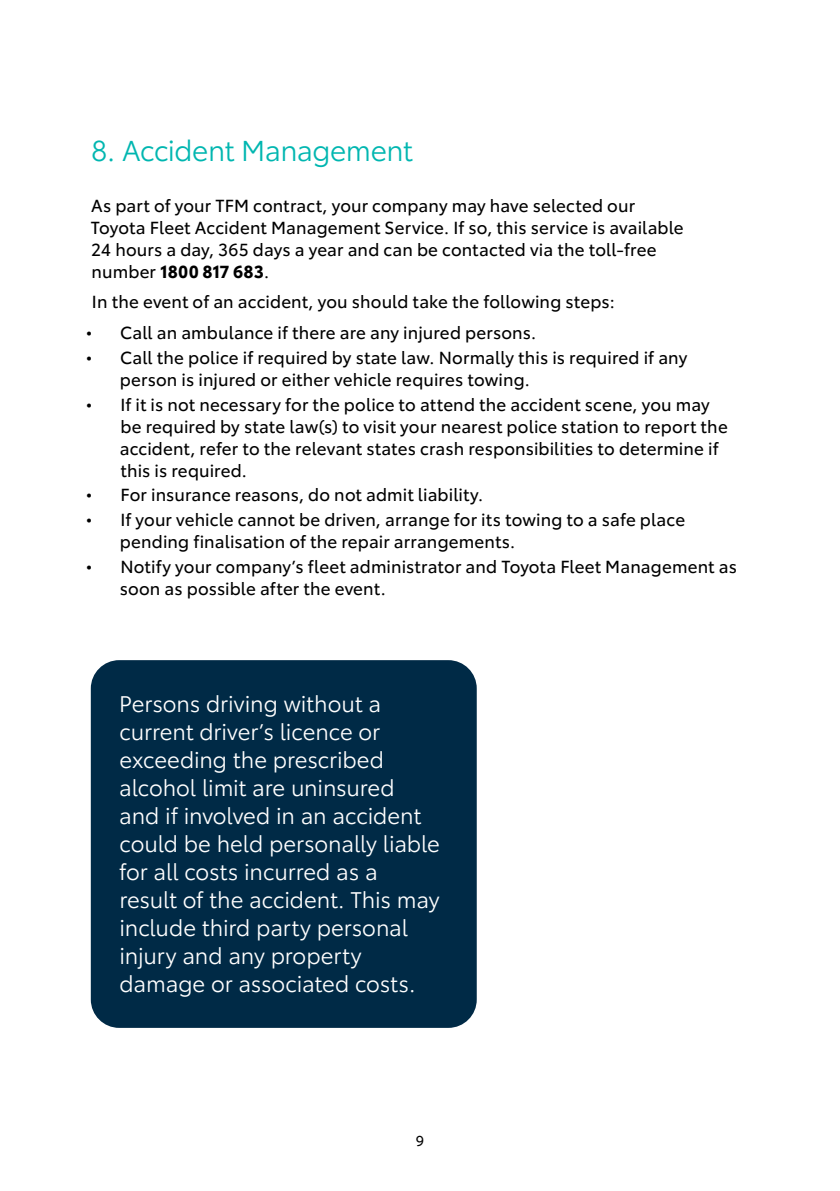
<style>
.page{position:relative;width:840px;height:1191px;background:#fff}
.page>*{position:absolute;margin:0;border:0;box-sizing:border-box;transform-origin:0 0}
.t1{font:28px "Toyota Type";letter-spacing:-.015em;color:#00b6b0}
.t2{font:22px/28px "Toyota Type";letter-spacing:-.005em;color:#fff}
.t3{font:17px/22px "Toyota Type";letter-spacing:.005em;color:#000}
.t4{font:14px "Toyota Type";color:#000}
.s1{font-weight:700}
</style>
<div class="page">
<div style="left:91px;top:660px;width:385px;height:368px;background:#002a46;border-radius:28px"></div>
<h1 class="t1" style="left:91px;top:131px;width:323px">8. Accident Management</h1>
<p class="t3" style="left:91px;top:193px;width:594px">As part of your TFM contract, your company may have selected our Toyota Fleet Accident Management Service. If so, this service is available 24 hours a day, 365 days a year and can be contacted via the toll-free number <span class="s1">1800 817 683</span>.</p>
<p class="t3" style="left:92px;top:290px;width:524px">In the event of an accident, you should take the following steps:</p>
<p class="t3" style="left:86px;top:320px;width:451px">• Call an ambulance if there are any injured persons.</p>
<p class="t3" style="left:120px;top:345px;width:568px;text-indent:-34px">• Call the police if required by state law. Normally this is required if any person is injured or either vehicle requires towing.</p>
<p class="t3" style="left:120px;top:392px;width:609px;text-indent:-34px">• If it is not necessary for the police to attend the accident scene, you may be required by state law(s) to visit your nearest police station to report the accident, refer to the relevant states crash responsibilities to determine if this is required.</p>
<p class="t3" style="left:86px;top:483px;width:398px">• For insurance reasons, do not admit liability.</p>
<p class="t3" style="left:120px;top:508px;width:566px;text-indent:-34px">• If your vehicle cannot be driven, arrange for its towing to a safe place pending finalisation of the repair arrangements.</p>
<p class="t3" style="left:120px;top:554px;width:618px;text-indent:-34px">• Notify your company’s fleet administrator and Toyota Fleet Management as soon as possible after the event.</p>
<p class="t2" style="left:119px;top:688px;width:322px">Persons driving without a current driver’s licence or exceeding the prescribed alcohol limit are uninsured and if involved in an accident could be held personally liable for all costs incurred as a result of the accident. This may include third party personal injury and any property damage or associated costs.</p>
<p class="t4" style="left:415px;top:1130px;width:10px">9</p>
</div>
